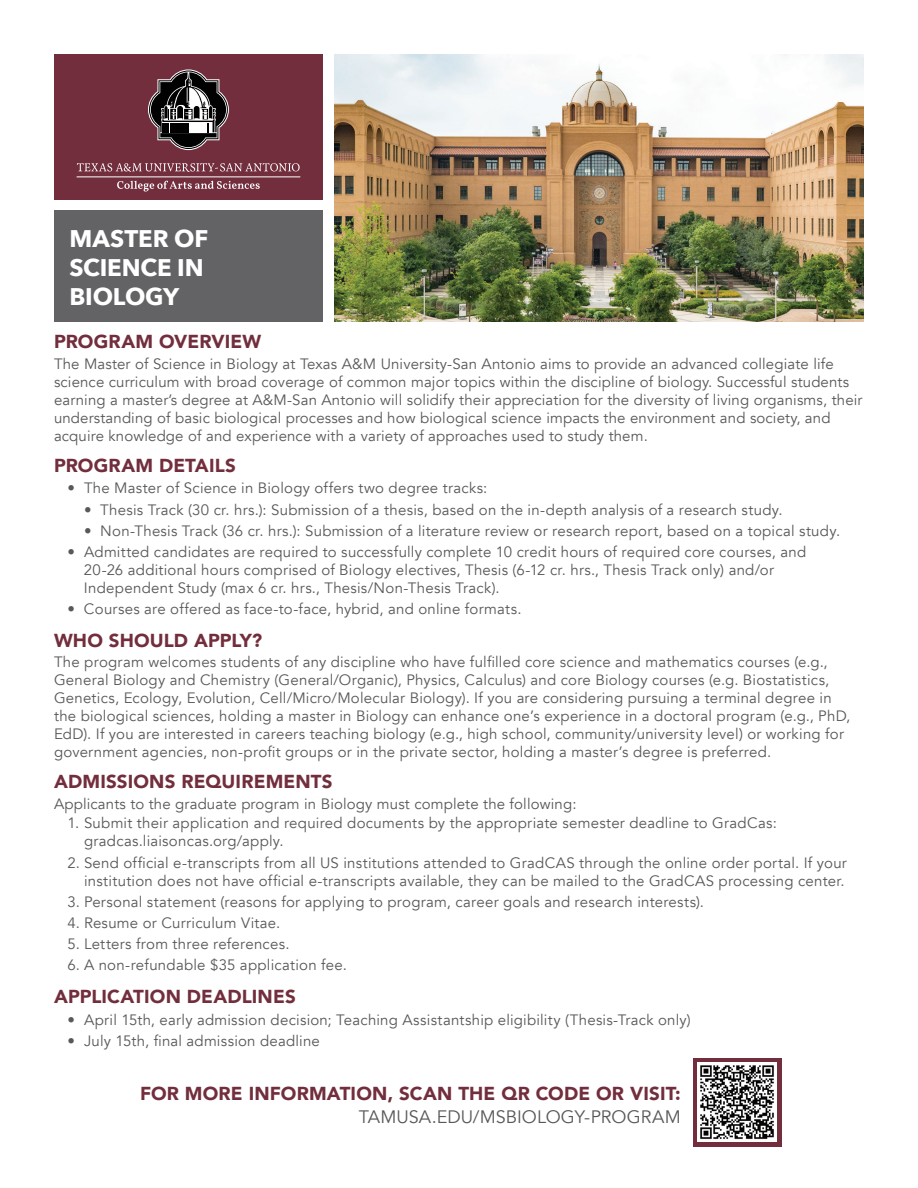
<style>
.page{position:relative;width:918px;height:1188px;background:#fff}
.page>*{position:absolute;margin:0;border:0;box-sizing:border-box;transform-origin:0 0}
.t1{font:700 24px/28.8px "Avenir Next";letter-spacing:-.01em;color:#fff}
.t2{font:900 18.75px "Avenir";letter-spacing:.01em;color:#722e3c}
.t3{font:18px "Avenir";letter-spacing:.005em;color:#57585a}
.t4{font:15px/18px "Avenir";letter-spacing:.015em;color:#57585a}
</style>
<div class="page">
<div style="left:54px;top:54px;width:269px;height:146px;background:#722e3c"></div>
<div style="left:54px;top:211px;width:269px;height:111px;background:#636366"></div>
<img style="left:334px;top:54px;width:530px;height:268px">
<svg style="left:148px;top:69px;width:81px;height:81px"></svg>
<svg style="left:77px;top:163px;width:223px;height:9px"></svg>
<svg style="left:117px;top:181px;width:143px;height:10px"></svg>
<hr style="left:77px;top:177px;width:223px;height:1px;background:#fff">
<div style="left:693px;top:1058px;width:89px;height:88px;background:#722e3c"></div>
<img style="left:698px;top:1063px;width:79px;height:79px">
<h1 class="t1" style="left:69px;top:224px;width:140px">MASTER OF<br>SCIENCE IN<br>BIOLOGY</h1>
<p class="t2" style="left:54px;top:326px;width:209px">PROGRAM OVERVIEW</p>
<p class="t4" style="left:54px;top:355px;width:810px">The Master of Science in Biology at Texas A&amp;M University-San Antonio aims to provide an advanced collegiate life science curriculum with broad coverage of common major topics within the discipline of biology. Successful students earning a master’s degree at A&amp;M-San Antonio will solidify their appreciation for the diversity of living organisms, their understanding of basic biological processes and how biological science impacts the environment and society, and acquire knowledge of and experience with a variety of approaches used to study them.</p>
<p class="t2" style="left:54px;top:449px;width:184px">PROGRAM DETAILS</p>
<p class="t4" style="left:68px;top:480px;width:421px">• The Master of Science in Biology offers two degree tracks:</p>
<p class="t4" style="left:84px;top:501px;width:700px">• Thesis Track (30 cr. hrs.): Submission of a thesis, based on the in-depth analysis of a research study.</p>
<p class="t4" style="left:84px;top:522px;width:758px">• Non-Thesis Track (36 cr. hrs.): Submission of a literature review or research report, based on a topical study.</p>
<p class="t4" style="left:84px;top:543px;width:724px;text-indent:-16px">• Admitted candidates are required to successfully complete 10 credit hours of required core courses, and<br>20-26 additional hours comprised of Biology electives, Thesis (6-12 cr. hrs., Thesis Track only) and/or<br>Independent Study (max 6 cr. hrs., Thesis/Non-Thesis Track).</p>
<p class="t4" style="left:67px;top:601px;width:456px">• Courses are offered as face-to-face, hybrid, and online formats.</p>
<p class="t2" style="left:54px;top:625px;width:210px">WHO SHOULD APPLY?</p>
<p class="t4" style="left:54px;top:653px;width:798px">The program welcomes students of any discipline who have fulfilled core science and mathematics courses (e.g., General Biology and Chemistry (General/Organic), Physics, Calculus) and core Biology courses (e.g. Biostatistics, Genetics, Ecology, Evolution, Cell/Micro/Molecular Biology). If you are considering pursuing a terminal degree in the biological sciences, holding a master in Biology can enhance one’s experience in a doctoral program (e.g., PhD, EdD). If you are interested in careers teaching biology (e.g., high school, community/university level) or working for government agencies, non-profit groups or in the private sector, holding a master’s degree is preferred.</p>
<p class="t2" style="left:54px;top:766px;width:280px">ADMISSIONS REQUIREMENTS</p>
<p class="t4" style="left:54px;top:795px;width:524px">Applicants to the graduate program in Biology must complete the following:</p>
<p class="t4" style="left:84px;top:814px;width:694px;text-indent:-16px">1. Submit their application and required documents by the appropriate semester deadline to GradCas: gradcas.liaisoncas.org/apply.</p>
<p class="t4" style="left:68px;top:854px;width:781px;text-align:right">2. Send official e-transcripts from all US institutions attended to GradCAS through the online order portal. If your institution does not have official e-transcripts available, they can be mailed to the GradCAS processing center.</p>
<p class="t4" style="left:68px;top:893px;width:638px">3. Personal statement (reasons for applying to program, career goals and research interests).</p>
<p class="t4" style="left:68px;top:914px;width:214px">4. Resume or Curriculum Vitae.</p>
<p class="t4" style="left:68px;top:935px;width:224px">5. Letters from three references.</p>
<p class="t4" style="left:68px;top:957px;width:281px">6. A non-refundable $35 application fee.</p>
<p class="t2" style="left:54px;top:981px;width:243px">APPLICATION DEADLINES</p>
<p class="t4" style="left:68px;top:1011px;width:625px">• April 15th, early admission decision; Teaching Assistantship eligibility (Thesis-Track only)</p>
<p class="t4" style="left:68px;top:1032px;width:254px">• July 15th, final admission deadline</p>
<p class="t2" style="left:140px;top:1078px;width:542px">FOR MORE INFORMATION, SCAN THE QR CODE OR VISIT:</p>
<p class="t3" style="left:359px;top:1106px;width:324px">TAMUSA.EDU/MSBIOLOGY-PROGRAM</p>
</div>
